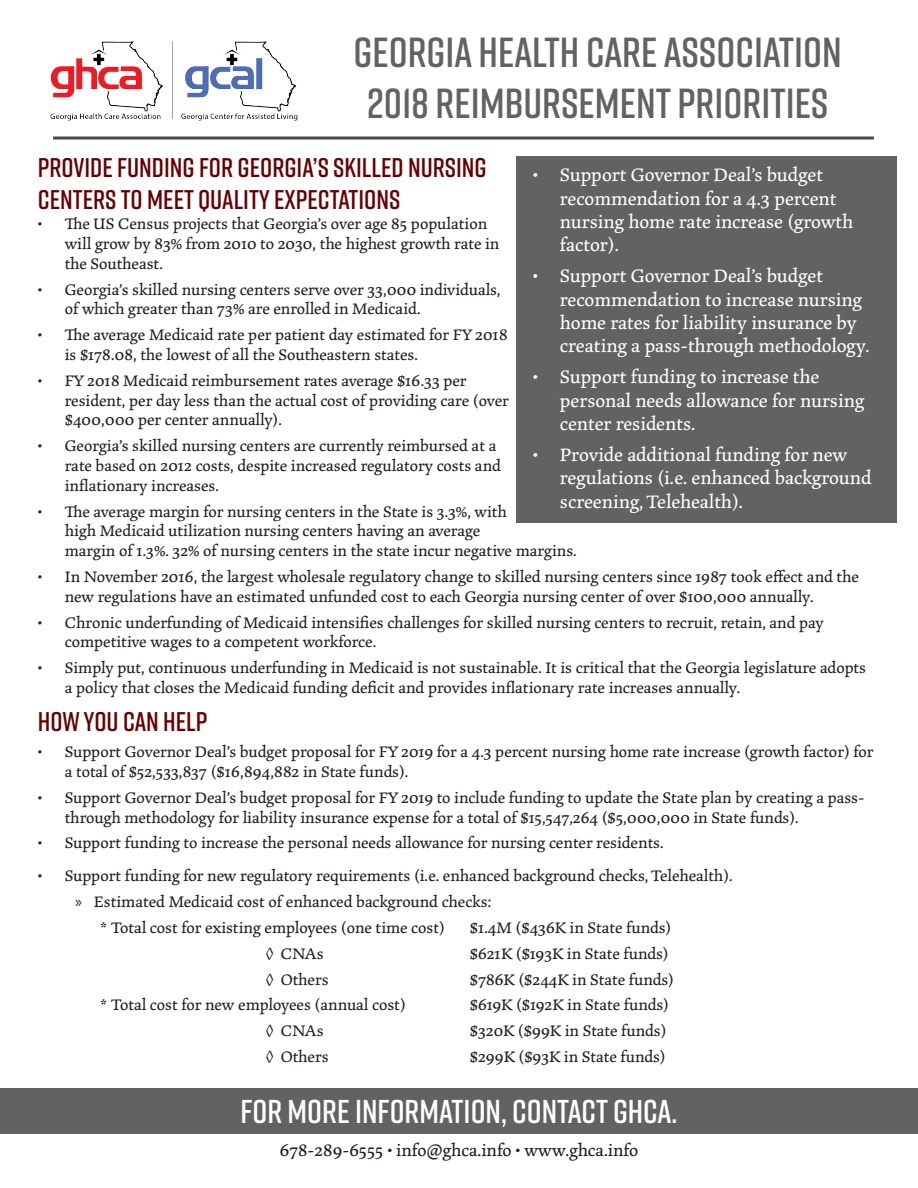
<style>
.page{position:relative;width:918px;height:1188px;background:#fff}
.page>*{position:absolute;margin:0;border:0;box-sizing:border-box;transform-origin:0 0}
.t1{font:600 42px "Rift";color:#626265}
.t2{font:600 33px "Rift";color:#fff}
.t3{font:600 27px/32.4px "Rift";color:#670000}
.t4{font:19.5px/23.4px "Marco";color:#fff}
.t5{font:18px "Marco";color:#231f20}
.t6{font:16.5px/19.8px "Marco";color:#231f20}
.s1{font-family:"Myriad Pro"}
</style>
<div class="page">
<svg style="left:53px;top:136px;width:821px;height:4px;background:#767777"></svg>
<div style="left:0;top:1089px;width:918px;height:45px;background:#626265"></div>
<div style="left:517px;top:156px;width:380px;height:367px;background:#626265"></div>
<img style="left:50px;top:41px;width:248px;height:79px">
<p class="t1" style="left:354px;top:23px;width:490px">GEORGIA HEALTH CARE ASSOCIATION</p>
<p class="t1" style="left:367px;top:73px;width:463px">2018 REIMBURSEMENT PRIORITIES</p>
<p class="t3" style="left:38px;top:151px;width:451px">PROVIDE FUNDING FOR GEORGIA’S SKILLED NURSING<br>CENTERS TO MEET QUALITY EXPECTATIONS</p>
<p class="t6" style="left:65px;top:215px;width:436px;text-indent:-27px">• The US Census projects that Georgia’s over age 85 population will grow by 83% from 2010 to 2030, the highest growth rate in the Southeast.</p>
<p class="t6" style="left:65px;top:280px;width:437px;text-indent:-27px">• Georgia’s skilled nursing centers serve over 33,000 individuals, of which greater than 73% are enrolled in Medicaid.</p>
<p class="t6" style="left:65px;top:326px;width:444px;text-indent:-27px">• The average Medicaid rate per patient day estimated for FY 2018 is $178.08, the lowest of all the Southeastern states.</p>
<p class="t6" style="left:65px;top:372px;width:446px;text-indent:-27px">• FY 2018 Medicaid reimbursement rates average $16.33 per resident, per day less than the actual cost of providing care (over $400,000 per center annually).</p>
<p class="t6" style="left:65px;top:437px;width:438px;text-indent:-27px">• Georgia’s skilled nursing centers are currently reimbursed at a rate based on 2012 costs, despite increased regulatory costs and inflationary increases.</p>
<p class="t6" style="left:65px;top:502px;width:513px;text-indent:-27px">• The average margin for nursing centers in the State is 3.3%, with<br>high Medicaid utilization nursing centers having an average<br>margin of 1.3%. 32% of nursing centers in the state incur negative margins.</p>
<p class="t6" style="left:65px;top:568px;width:796px;text-indent:-27px">• In November 2016, the largest wholesale regulatory change to skilled nursing centers since 1987 took effect and the new regulations have an estimated unfunded cost to each Georgia nursing center of over $100,000 annually.</p>
<p class="t6" style="left:65px;top:613px;width:760px;text-indent:-27px">• Chronic underfunding of Medicaid intensifies challenges for skilled nursing centers to recruit, retain, and pay competitive wages to a competent workforce.</p>
<p class="t6" style="left:65px;top:659px;width:803px;text-indent:-27px">• Simply put, continuous underfunding in Medicaid is not sustainable. It is critical that the Georgia legislature adopts a policy that closes the Medicaid funding deficit and provides inflationary rate increases annually.</p>
<p class="t3" style="left:38px;top:705px;width:171px">HOW YOU CAN HELP</p>
<p class="t6" style="left:65px;top:743px;width:810px;text-indent:-27px">• Support Governor Deal’s budget proposal for FY 2019 for a 4.3 percent nursing home rate increase (growth factor) for a total of $52,533,837 ($16,894,882 in State funds).</p>
<p class="t6" style="left:65px;top:789px;width:801px;text-indent:-27px">• Support Governor Deal’s budget proposal for FY 2019 to include funding to update the State plan by creating a pass&shy;through methodology for liability insurance expense for a total of $15,547,264 ($5,000,000 in State funds).</p>
<p class="t6" style="left:38px;top:834px;width:627px">• Support funding to increase the personal needs allowance for nursing center residents.</p>
<p class="t6" style="left:38px;top:867px;width:696px">• Support funding for new regulatory requirements (i.e. enhanced background checks, Telehealth).</p>
<p class="t6" style="left:75px;top:893px;width:418px"><span class="s1">»</span> Estimated Medicaid cost of enhanced background checks:</p>
<p class="t6" style="left:101px;top:919px;width:346px">* Total cost for existing employees (one time cost)</p>
<p class="t6" style="left:470px;top:919px;width:203px">$1.4M ($436K in State funds)</p>
<p class="t6" style="left:266px;top:945px;width:59px">◊ CNAs</p>
<p class="t6" style="left:470px;top:945px;width:201px">$621K ($193K in State funds)</p>
<p class="t6" style="left:266px;top:970px;width:64px">◊ Others</p>
<p class="t6" style="left:470px;top:970px;width:206px">$786K ($244K in State funds)</p>
<p class="t6" style="left:101px;top:996px;width:307px">* Total cost for new employees (annual cost)</p>
<p class="t6" style="left:470px;top:996px;width:201px">$619K ($192K in State funds)</p>
<p class="t6" style="left:266px;top:1022px;width:59px">◊ CNAs</p>
<p class="t6" style="left:470px;top:1022px;width:198px">$320K ($99K in State funds)</p>
<p class="t6" style="left:266px;top:1048px;width:64px">◊ Others</p>
<p class="t6" style="left:470px;top:1048px;width:197px">$299K ($93K in State funds)</p>
<p class="t4" style="left:560px;top:164px;width:295px;text-indent:-27px">• Support Governor Deal’s budget recommendation for a 4.3 percent nursing home rate increase (growth factor).</p>
<p class="t4" style="left:560px;top:265px;width:311px;text-indent:-27px">• Support Governor Deal’s budget recommendation to increase nursing home rates for liability insurance by creating a pass-through methodology.</p>
<p class="t4" style="left:560px;top:366px;width:306px;text-indent:-27px">• Support funding to increase the personal needs allowance for nursing center residents.</p>
<p class="t4" style="left:560px;top:444px;width:313px;text-indent:-27px">• Provide additional funding for new regulations (i.e. enhanced background screening, Telehealth).</p>
<p class="t2" style="left:240px;top:1088px;width:439px">FOR MORE INFORMATION, CONTACT GHCA.</p>
<p class="t5" style="left:280px;top:1139px;width:360px">678-289-6555 • info@ghca.info • www.ghca.info</p>
</div>
